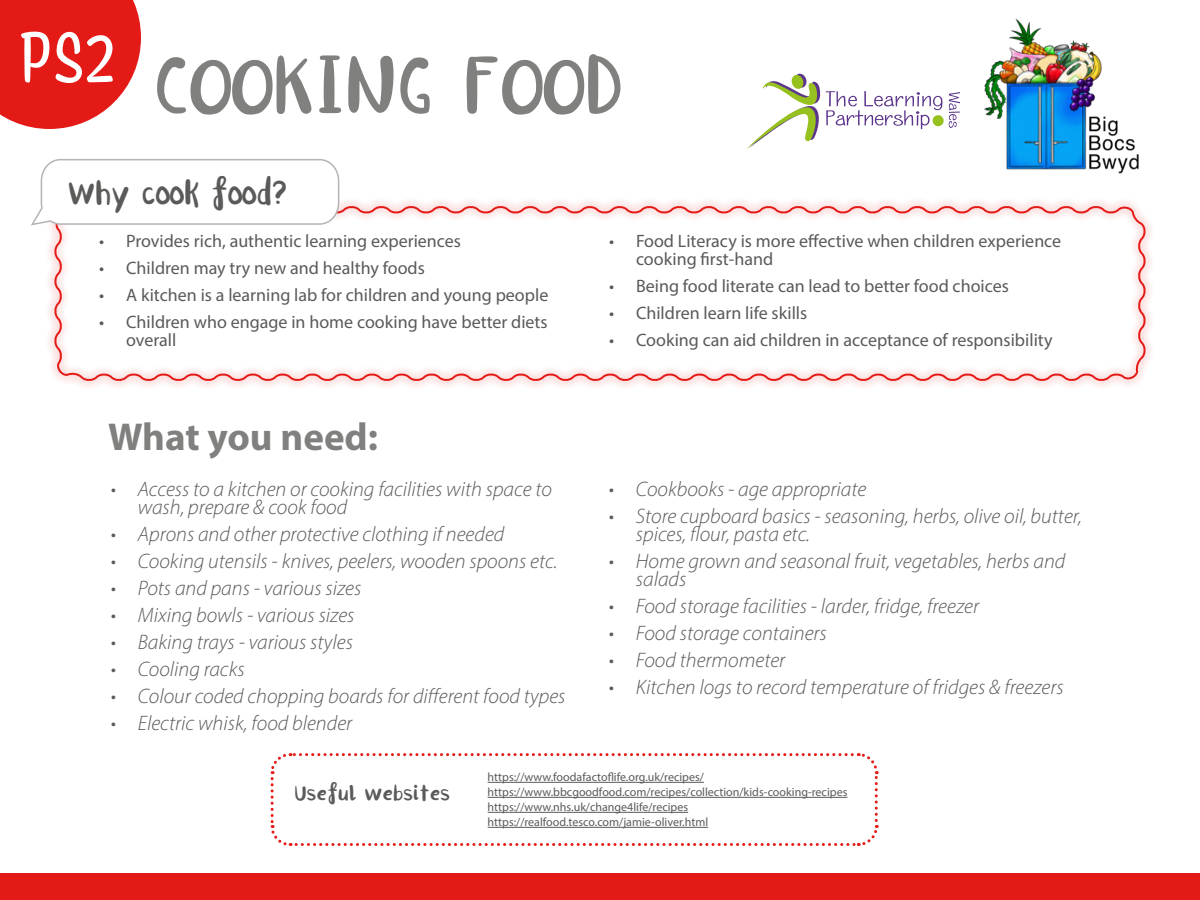
<style>
.page{position:relative;width:1200px;height:900px;background:#fff}
.page>*{position:absolute;margin:0;border:0;box-sizing:border-box;transform-origin:0 0}
.t1{font:120px "Stuart";color:#80807f}
.t2{font:75px "Coniferous";color:#fff}
.t3{font:46.5px "Stuart";color:#5a5a59}
.t4{font:700 39px "Myriad Pro";color:#80807f}
.t5{font:30px "Stuart";color:#5a5a59}
.t6{font:italic 300 21px/18px "Myriad Pro";color:#5a5a59}
.t7{font:18px/18px "Myriad Pro";color:#5a5a59}
.t8{font:12px/15px "Myriad Pro";color:#5a5a59}
</style>
<div class="page">
<svg style="left:0;top:0;width:141px;height:129px"></svg>
<div style="left:18px;top:26px;width:98px;height:56px;background:#e41a17"></div>
<img style="left:984px;top:18px;width:155px;height:156px">
<svg style="left:746px;top:73px;width:214px;height:76px"></svg>
<div style="left:45px;top:197px;width:1110px;height:193px;background:#fefafa"></div>
<svg style="left:52px;top:203px;width:1096px;height:181px"></svg>
<svg style="left:31px;top:159px;width:309px;height:68px"></svg>
<svg style="left:270px;top:753px;width:609px;height:93px"></svg>
<div style="left:0;top:873px;width:1200px;height:27px;background:#e41a17"></div>
<h2 class="t2" style="left:18px;top:5px;width:99px">PS2</h2>
<h1 class="t1" style="left:153px;top:34px;width:472px">COOKING FOOD</h1>
<h3 class="t3" style="left:67px;top:173px;width:222px">Why cook food?</h3>
<p class="t7" style="left:99px;top:231px;width:363px">• Provides rich, authentic learning experiences</p>
<p class="t7" style="left:99px;top:258px;width:327px">• Children may try new and healthy foods</p>
<p class="t7" style="left:99px;top:285px;width:451px">• A kitchen is a learning lab for children and young people</p>
<p class="t7" style="left:126px;top:312px;width:423px;text-indent:-27px">• Children who engage in home cooking have better diets overall</p>
<h3 class="t4" style="left:108px;top:411px;width:271px">What you need:</h3>
<p class="t6" style="left:138px;top:480px;width:416px;text-indent:-27px">• Access to a kitchen or cooking facilities with space to wash, prepare &amp; cook food</p>
<p class="t6" style="left:111px;top:525px;width:395px">• Aprons and other protective clothing if needed</p>
<p class="t6" style="left:111px;top:552px;width:448px">• Cooking utensils - knives, peelers, wooden spoons etc.</p>
<p class="t6" style="left:111px;top:579px;width:252px">• Pots and pans - various sizes</p>
<p class="t6" style="left:111px;top:606px;width:245px">• Mixing bowls - various sizes</p>
<p class="t6" style="left:111px;top:633px;width:244px">• Baking trays - various styles</p>
<p class="t6" style="left:111px;top:660px;width:135px">• Cooling racks</p>
<p class="t6" style="left:111px;top:687px;width:456px">• Colour coded chopping boards for different food types</p>
<p class="t6" style="left:111px;top:714px;width:243px">• Electric whisk, food blender</p>
<p class="t7" style="left:636px;top:231px;width:427px;text-indent:-27px">• Food Literacy is more effective when children experience cooking first-hand</p>
<p class="t7" style="left:609px;top:276px;width:401px">• Being food literate can lead to better food choices</p>
<p class="t7" style="left:609px;top:303px;width:200px">• Children learn life skills</p>
<p class="t7" style="left:609px;top:330px;width:445px">• Cooking can aid children in acceptance of responsibility</p>
<p class="t6" style="left:609px;top:480px;width:259px">• Cookbooks - age appropriate</p>
<p class="t6" style="left:636px;top:507px;width:448px;text-indent:-27px">• Store cupboard basics - seasoning, herbs, olive oil, butter, spices, flour, pasta etc.</p>
<p class="t6" style="left:636px;top:552px;width:431px;text-indent:-27px">• Home grown and seasonal fruit, vegetables, herbs and salads</p>
<p class="t6" style="left:609px;top:597px;width:372px">• Food storage facilities - larder, fridge, freezer</p>
<p class="t6" style="left:609px;top:624px;width:219px">• Food storage containers</p>
<p class="t6" style="left:609px;top:651px;width:178px">• Food thermometer</p>
<p class="t6" style="left:609px;top:678px;width:456px">• Kitchen logs to record temperature of fridges &amp; freezers</p>
<h3 class="t5" style="left:295px;top:780px;width:157px">Useful websites</h3>
<p class="t8" style="left:488px;top:769px;width:361px">https://www.foodafactoflife.org.uk/recipes/ https://www.bbcgoodfood.com/recipes/collection/kids-cooking-recipes https://www.nhs.uk/change4life/recipes https://realfood.tesco.com/jamie-oliver.html</p>
</div>
